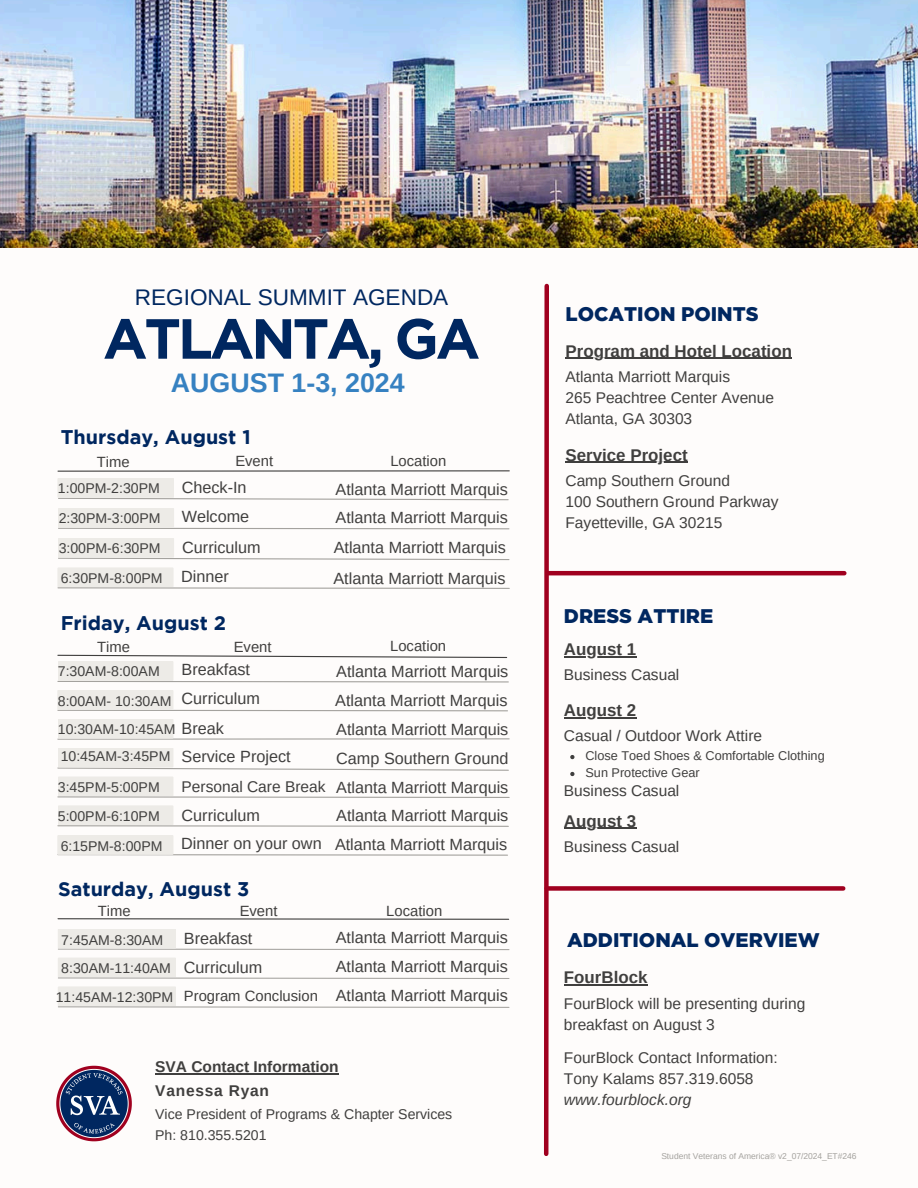
<style>
.page{position:relative;width:918px;height:1188px;background:#fefcfb}
.page>*{position:absolute;margin:0;border:0;box-sizing:border-box;transform-origin:0 0}
.t1{font:700 56.4px "Gotham";letter-spacing:-.055em;color:#002760}
.t2{font:700 26.85px "Arimo";color:#3681c1}
.t3{font:22.5px "Arimo";color:#002760}
.t4{font:700 19.8px "Gotham";color:#002760}
.t5{font:900 19.8px "Gotham";color:#002760}
.t6{font:700 16.95px "Arimo";color:#403f3e}
.t7{font:16.2px "Arimo";color:#403f3e}
.t8{font:15.45px/21.1px "Arimo";color:#403f3e}
.t9{font:700 15.45px "Arimo";color:#403f3e}
.t10{font:italic 15.45px "Arimo";color:#403f3e}
.t11{font:700 15.45px "Arimo";letter-spacing:.05em;color:#403f3e}
.t12{font:14.85px "Arimo";color:#403f3e}
.t13{font:14.1px "Arimo";color:#403f3e}
.t14{font:12.75px "Arimo";color:#403f3e}
.t15{font:8.4px "Arimo";color:#a4a29e}
</style>
<div class="page">
<hr style="left:548px;top:571px;width:296px;height:4px;background:#a0001f">
<div style="left:547px;top:886px;width:296px;height:5px;background:#a0001f"></div>
<svg style="left:544px;top:283px;width:7px;height:873px"></svg>
<img style="left:0;top:0;width:918px;height:248px">
<hr style="left:566px;top:358px;width:226px;height:1px;background:#403f3e">
<hr style="left:566px;top:462px;width:122px;height:1px;background:#403f3e">
<hr style="left:564px;top:984px;width:84px;height:1px;background:#403f3e">
<svg style="left:56px;top:1066px;width:76px;height:75px"></svg>
<hr style="left:155px;top:1074px;width:184px;height:1px;background:#403f3e">
<svg style="left:57px;top:918px;width:453px;height:2px"></svg>
<svg style="left:58px;top:948px;width:452px;height:3px"></svg>
<div style="left:58px;top:929px;width:118px;height:20px;background:#edebe7"></div>
<svg style="left:58px;top:977px;width:452px;height:2px"></svg>
<div style="left:58px;top:958px;width:118px;height:19px;background:#edebe7"></div>
<svg style="left:58px;top:1006px;width:452px;height:2px"></svg>
<div style="left:58px;top:986px;width:118px;height:20px;background:#edebe7"></div>
<svg style="left:58px;top:498px;width:451px;height:3px"></svg>
<div style="left:57px;top:478px;width:117px;height:20px;background:#edebe7"></div>
<hr style="left:58px;top:470px;width:451px;height:2px;background:#403f3e">
<svg style="left:58px;top:527px;width:452px;height:3px"></svg>
<div style="left:58px;top:508px;width:116px;height:20px;background:#edebe7"></div>
<svg style="left:58px;top:558px;width:452px;height:3px"></svg>
<div style="left:58px;top:538px;width:116px;height:20px;background:#edebe7"></div>
<svg style="left:57px;top:587px;width:453px;height:2px"></svg>
<div style="left:57px;top:567px;width:117px;height:20px;background:#edebe7"></div>
<svg style="left:57px;top:681px;width:452px;height:2px"></svg>
<div style="left:58px;top:661px;width:115px;height:20px;background:#edebe7"></div>
<svg style="left:57px;top:654px;width:451px;height:4px"></svg>
<svg style="left:57px;top:709px;width:451px;height:3px"></svg>
<div style="left:57px;top:690px;width:116px;height:20px;background:#edebe7"></div>
<hr style="left:58px;top:738px;width:451px;height:2px;background:#a4a29e">
<div style="left:58px;top:719px;width:115px;height:20px;background:#edebe7"></div>
<svg style="left:57px;top:767px;width:452px;height:4px"></svg>
<div style="left:58px;top:748px;width:115px;height:20px;background:#edebe7"></div>
<svg style="left:57px;top:796px;width:453px;height:2px"></svg>
<div style="left:58px;top:777px;width:115px;height:19px;background:#edebe7"></div>
<svg style="left:57px;top:825px;width:452px;height:2px"></svg>
<div style="left:58px;top:805px;width:115px;height:20px;background:#edebe7"></div>
<svg style="left:58px;top:854px;width:450px;height:2px"></svg>
<div style="left:57px;top:835px;width:116px;height:20px;background:#edebe7"></div>
<hr style="left:564px;top:656px;width:72px;height:1px;background:#403f3e">
<hr style="left:564px;top:717px;width:72px;height:1px;background:#403f3e">
<svg style="left:570px;top:755px;width:4px;height:4px"></svg>
<svg style="left:570px;top:772px;width:4px;height:4px"></svg>
<hr style="left:564px;top:828px;width:72px;height:1px;background:#403f3e">
<p class="t3" style="left:135px;top:284px;width:315px">REGIONAL SUMMIT AGENDA</p>
<h4 class="t1" style="left:103px;top:314px;width:379px">ATLANTA, GA</h4>
<h1 class="t2" style="left:171px;top:368px;width:235px">AUGUST 1-3, 2024</h1>
<p class="t4" style="left:61px;top:428px;width:191px">Thursday, August 1</p>
<p class="t13" style="left:58px;top:480px;width:103px">1:00PM-2:30PM</p>
<p class="t7" style="left:336px;top:480px;width:174px">Atlanta Marriott Marquis</p>
<p class="t13" style="left:59px;top:510px;width:103px">2:30PM-3:00PM</p>
<p class="t13" style="left:59px;top:540px;width:103px">3:00PM-6:30PM</p>
<p class="t12" style="left:97px;top:453px;width:34px">Time</p>
<p class="t12" style="left:235px;top:452px;width:39px">Event</p>
<p class="t12" style="left:390px;top:452px;width:57px">Location</p>
<p class="t7" style="left:182px;top:479px;width:66px">Check-In</p>
<p class="t7" style="left:182px;top:507px;width:69px">Welcome</p>
<p class="t7" style="left:182px;top:539px;width:80px">Curriculum</p>
<p class="t7" style="left:334px;top:539px;width:174px">Atlanta Marriott Marquis</p>
<p class="t7" style="left:336px;top:509px;width:174px">Atlanta Marriott Marquis</p>
<p class="t13" style="left:61px;top:571px;width:103px">6:30PM-8:00PM</p>
<p class="t7" style="left:181px;top:567px;width:49px">Dinner</p>
<p class="t7" style="left:333px;top:569px;width:174px">Atlanta Marriott Marquis</p>
<p class="t4" style="left:61px;top:614px;width:167px">Friday, August 2</p>
<p class="t12" style="left:97px;top:639px;width:34px">Time</p>
<p class="t12" style="left:234px;top:639px;width:39px">Event</p>
<p class="t12" style="left:390px;top:638px;width:57px">Location</p>
<p class="t13" style="left:58px;top:663px;width:103px">7:30AM-8:00AM</p>
<p class="t7" style="left:182px;top:661px;width:70px">Breakfast</p>
<p class="t7" style="left:336px;top:662px;width:174px">Atlanta Marriott Marquis</p>
<p class="t13" style="left:58px;top:693px;width:115px">8:00AM- 10:30AM</p>
<p class="t13" style="left:58px;top:722px;width:119px">10:30AM-10:45AM</p>
<p class="t7" style="left:182px;top:689px;width:80px">Curriculum</p>
<h3 class="t7" style="left:182px;top:719px;width:44px">Break</h3>
<h6 class="t7" style="left:182px;top:747px;width:111px">Service Project</h6>
<p class="t8" style="left:182px;top:776px;width:145px">Personal Care Break</p>
<p class="t7" style="left:182px;top:806px;width:80px">Curriculum</p>
<p class="t7" style="left:335px;top:691px;width:174px">Atlanta Marriott Marquis</p>
<h6 class="t7" style="left:336px;top:720px;width:174px">Atlanta Marriott Marquis</h6>
<p class="t7" style="left:336px;top:749px;width:174px">Camp Southern Ground</p>
<p class="t7" style="left:336px;top:778px;width:174px">Atlanta Marriott Marquis</p>
<h5 class="t7" style="left:336px;top:807px;width:174px">Atlanta Marriott Marquis</h5>
<p class="t13" style="left:61px;top:749px;width:111px">10:45AM-3:45PM</p>
<p class="t13" style="left:58px;top:779px;width:103px">3:45PM-5:00PM</p>
<p class="t13" style="left:58px;top:809px;width:103px">5:00PM-6:10PM</p>
<p class="t13" style="left:61px;top:838px;width:103px">6:15PM-8:00PM</p>
<p class="t7" style="left:181px;top:835px;width:142px">Dinner on your own</p>
<p class="t7" style="left:335px;top:836px;width:174px">Atlanta Marriott Marquis</p>
<p class="t4" style="left:58px;top:880px;width:193px">Saturday, August 3</p>
<p class="t12" style="left:98px;top:903px;width:34px">Time</p>
<p class="t12" style="left:240px;top:903px;width:39px">Event</p>
<p class="t12" style="left:386px;top:903px;width:57px">Location</p>
<p class="t13" style="left:61px;top:932px;width:103px">7:45AM-8:30AM</p>
<p class="t13" style="left:61px;top:960px;width:111px">8:30AM-11:40AM</p>
<p class="t13" style="left:56px;top:990px;width:119px">11:45AM-12:30PM</p>
<p class="t7" style="left:336px;top:928px;width:174px">Atlanta Marriott Marquis</p>
<p class="t7" style="left:336px;top:957px;width:174px">Atlanta Marriott Marquis</p>
<p class="t7" style="left:336px;top:986px;width:174px">Atlanta Marriott Marquis</p>
<p class="t7" style="left:184px;top:929px;width:70px">Breakfast</p>
<p class="t7" style="left:184px;top:958px;width:80px">Curriculum</p>
<p class="t12" style="left:184px;top:987px;width:136px">Program Conclusion</p>
<p class="t9" style="left:155px;top:1058px;width:185px">SVA Contact Information</p>
<p class="t11" style="left:155px;top:1082px;width:115px">Vanessa Ryan</p>
<p class="t13" style="left:155px;top:1107px;width:299px">Vice President of Programs &amp; Chapter Services</p>
<p class="t13" style="left:155px;top:1128px;width:113px">Ph: 810.355.5201</p>
<h2 class="t5" style="left:566px;top:302px;width:195px">LOCATION POINTS</h2>
<p class="t6" style="left:566px;top:341px;width:228px">Program and Hotel Location</p>
<p class="t8" style="left:566px;top:366px;width:166px">Atlanta Marriott Marquis</p>
<p class="t8" style="left:566px;top:387px;width:210px">265 Peachtree Center Avenue</p>
<p class="t8" style="left:566px;top:408px;width:128px">Atlanta, GA 30303</p>
<p class="t6" style="left:566px;top:445px;width:124px">Service Project</p>
<p class="t8" style="left:566px;top:470px;width:166px">Camp Southern Ground</p>
<p class="t8" style="left:566px;top:491px;width:214px">100 Southern Ground Parkway<br>Fayetteville, GA 30215</p>
<p class="t5" style="left:564px;top:604px;width:151px">DRESS ATTIRE</p>
<p class="t6" style="left:564px;top:640px;width:74px">August 1</p>
<p class="t8" style="left:564px;top:664px;width:117px">Business Casual</p>
<p class="t6" style="left:564px;top:701px;width:74px">August 2</p>
<p class="t8" style="left:564px;top:725px;width:200px">Casual / Outdoor Work Attire</p>
<h5 class="t14" style="left:585px;top:749px;width:241px">Close Toed Shoes &amp; Comfortable Clothing</h5>
<h6 class="t14" style="left:585px;top:766px;width:116px">Sun Protective Gear</h6>
<p class="t8" style="left:564px;top:780px;width:117px">Business Casual</p>
<p class="t6" style="left:564px;top:812px;width:74px">August 3</p>
<p class="t8" style="left:564px;top:836px;width:117px">Business Casual</p>
<p class="t5" style="left:567px;top:928px;width:254px">ADDITIONAL OVERVIEW</p>
<p class="t6" style="left:564px;top:968px;width:85px">FourBlock</p>
<p class="t8" style="left:564px;top:993px;width:243px">FourBlock will be presenting during breakfast on August 3</p>
<p class="t8" style="left:564px;top:1047px;width:215px">FourBlock Contact Information:</p>
<p class="t8" style="left:564px;top:1068px;width:191px">Tony Kalams 857.319.6058</p>
<p class="t10" style="left:564px;top:1091px;width:129px">www.fourblock.org</p>
<p class="t15" style="left:661px;top:1151px;width:197px">Student Veterans of America® v2_07/2024_ET#246</p>
</div>
